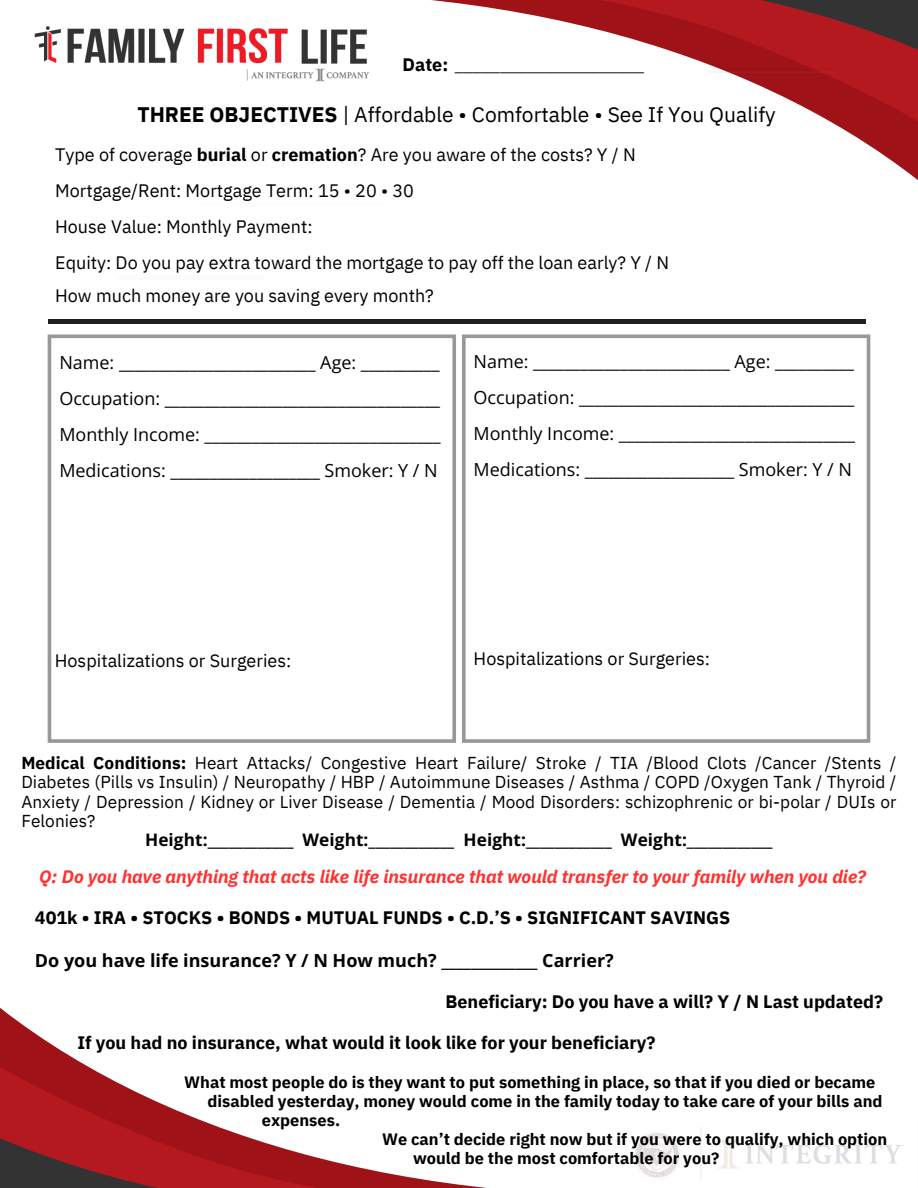
<style>
.page{position:relative;width:918px;height:1188px;background:#fff}
.page>*{position:absolute;margin:0;border:0;box-sizing:border-box;transform-origin:0 0}
.t1{font:21px "IBM Plex Sans";color:#000}
.t2{font:18px "Open Sans";color:#000}
.t3{font:18px/36px "IBM Plex Sans";color:#000}
.t4{font:700 18px "IBM Plex Sans";color:#000}
.t5{font:italic 700 18px "IBM Plex Sans";color:#ff3131}
.t6{font:700 18px "Open Sans";color:#000}
.t7{font:700 18px "Te X Gyre Termes";color:#000}
.t8{font:17.25px/19.2px "IBM Plex Sans";letter-spacing:.005em;color:#000;text-align:justify}
.t9{font:700 17.25px "Open Sans";letter-spacing:.005em;color:#000}
.t10{font:700 16.5px "IBM Plex Sans";color:#000}
.s1{font-family:"IBM Plex Sans"}
.s2{font-weight:700}
</style>
<div class="page">
<svg style="left:822px;top:117px;width:96px;height:46px;fill:#9f1217"></svg>
<svg style="left:431px;top:0;width:487px;height:117px"></svg>
<svg style="left:0;top:1025px;width:96px;height:46px;fill:#9f1217"></svg>
<svg style="left:0;top:1071px;width:487px;height:117px"></svg>
<div style="left:48px;top:334px;width:408px;height:409px;border:4px solid #989898"></div>
<img style="left:635px;top:1128px;width:269px;height:52px">
<img style="left:706px;top:69px;width:132px;height:3px">
<img style="left:34px;top:26px;width:335px;height:56px">
<hr style="left:48px;top:320px;width:818px;height:4px;background:#231f20">
<div style="left:462px;top:334px;width:408px;height:409px;border:4px solid #989898"></div>
<p class="t7" style="left:403px;top:51px;width:243px"><span class="s1">Date:</span> _____________________</p>
<p class="t1" style="left:137px;top:101px;width:640px"><span class="s2">THREE OBJECTIVES</span> | Affordable • Comfortable • See If You Qualify</p>
<p class="t3" style="left:55px;top:136px;width:582px">Type of coverage <span class="s2">burial</span> or <span class="s2">cremation</span>? Are you aware of the costs? Y / N<br>Mortgage/Rent: Mortgage Term: 15 • 20 • 30</p>
<p class="t3" style="left:55px;top:208px;width:259px">House Value: Monthly Payment:</p>
<p class="t3" style="left:55px;top:244px;width:615px">Equity: Do you pay extra toward the mortgage to pay off the loan early? Y / N</p>
<p class="t3" style="left:55px;top:277px;width:380px">How much money are you saving every month?</p>
<p class="t2" style="left:59px;top:350px;width:382px">Name: _________________________ Age: __________</p>
<p class="t2" style="left:59px;top:386px;width:382px">Occupation: ___________________________________</p>
<p class="t2" style="left:59px;top:422px;width:383px">Monthly Income: ______________________________</p>
<h2 class="t2" style="left:59px;top:458px;width:380px">Medications: ___________________ Smoker: Y / N</h2>
<p class="t2" style="left:474px;top:349px;width:382px">Name: _________________________ Age: __________</p>
<p class="t2" style="left:474px;top:385px;width:382px">Occupation: ___________________________________</p>
<p class="t2" style="left:474px;top:421px;width:383px">Monthly Income: ______________________________</p>
<p class="t2" style="left:474px;top:457px;width:380px">Medications: ___________________ Smoker: Y / N</p>
<p class="t3" style="left:55px;top:642px;width:238px">Hospitalizations or Surgeries:</p>
<p class="t3" style="left:474px;top:640px;width:238px">Hospitalizations or Surgeries:</p>
<p class="t8" style="left:21px;top:753px;width:877px"><span class="s2">Medical Conditions:</span> Heart Attacks/ Congestive Heart Failure/ Stroke / TIA /Blood Clots /Cancer /Stents / Diabetes (Pills vs Insulin) / Neuropathy / HBP / Autoimmune Diseases / Asthma / COPD /Oxygen Tank / Thyroid / Anxiety / Depression / Kidney or Liver Disease / Dementia / Mood Disorders: schizophrenic or bi-polar / DUIs or Felonies?</p>
<p class="t9" style="left:145px;top:827px;width:629px">Height:____________ Weight:____________ Height:____________ Weight:____________</p>
<p class="t5" style="left:39px;top:864px;width:828px">Q: Do you have anything that acts like life insurance that would transfer to your family when you die?</p>
<p class="t4" style="left:35px;top:906px;width:697px">401k • IRA • STOCKS • BONDS • MUTUAL FUNDS • C.D.’S • SIGNIFICANT SAVINGS</p>
<p class="t6" style="left:35px;top:948px;width:580px">Do you have life insurance? Y / N How much? _____________ Carrier?</p>
<p class="t4" style="left:446px;top:989px;width:439px">Beneficiary: Do you have a will? Y / N Last updated?</p>
<p class="t4" style="left:77px;top:1031px;width:579px">If you had no insurance, what would it look like for your beneficiary?</p>
<p class="t10" style="left:184px;top:1071px;width:693px">What most people do is they want to put something in place, so that if you died or became</p>
<p class="t10" style="left:207px;top:1090px;width:677px">disabled yesterday, money would come in the family today to take care of your bills and</p>
<p class="t10" style="left:262px;top:1109px;width:80px">expenses.</p>
<p class="t10" style="left:382px;top:1128px;width:507px">We can’t decide right now but if you were to qualify, which option</p>
<p class="t10" style="left:413px;top:1147px;width:308px">would be the most comfortable for you?</p>
</div>
